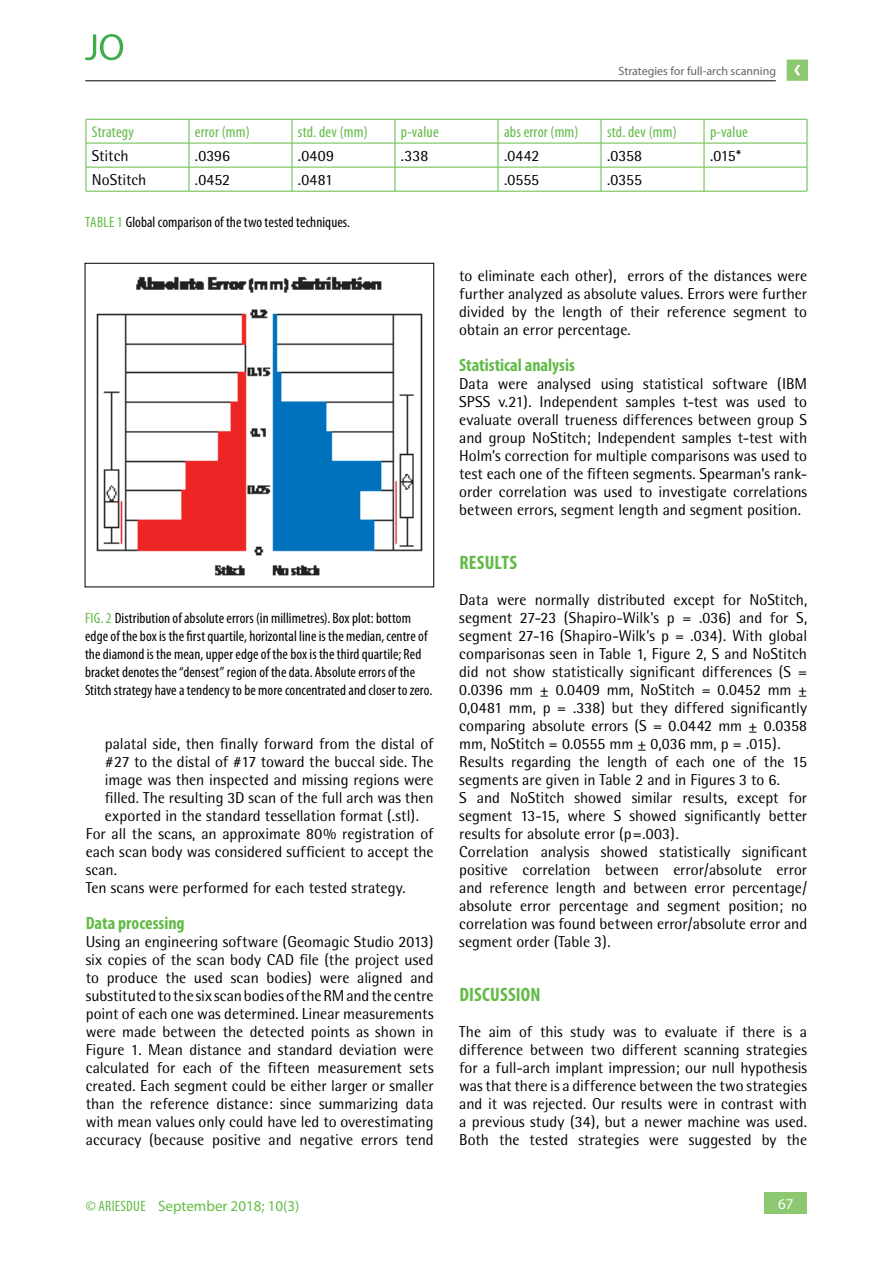
<style>
.page{position:relative;width:893px;height:1263px;background:#fff}
.page>*{position:absolute;margin:0;border:0;box-sizing:border-box;transform-origin:0 0}
.t1{font:700 condensed 19.5px "Myriad Pro";letter-spacing:.01em;color:#62bb46}
.t2{font:700 condensed 18px "Myriad Pro";color:#62bb46}
.t3{font:15.75px/18px "Rotis Semi Sans";color:#000;text-align:justify}
.t4{font:condensed 15.75px "Myriad Pro";letter-spacing:.01em;color:#62bb46}
.t5{font:condensed 15px/18px "Myriad Pro";letter-spacing:.005em;color:#000}
.t6{font:15px "Myriad Pro";color:#62bb46}
.t7{font:15px "Myriad Pro";color:#fff}
.t8{font:12px "Myriad Pro";color:#636466}
.s1{color:#62bb46}
.s2{font-stretch:condensed}
</style>
<div class="page">
<div style="left:765px;top:1193px;width:42px;height:21px;background:#8bc86f"></div>
<svg style="left:787px;top:60px;width:21px;height:21px"></svg>
<hr style="left:85px;top:81px;width:691px;height:1px;background:#000">
<svg style="left:85px;top:34px;width:38px;height:26px"></svg>
<hr style="left:86px;top:119px;width:103px;height:1px;background:#62bb46">
<hr style="left:189px;top:119px;width:103px;height:1px;background:#62bb46">
<hr style="left:292px;top:119px;width:103px;height:1px;background:#62bb46">
<hr style="left:395px;top:119px;width:103px;height:1px;background:#62bb46">
<hr style="left:498px;top:119px;width:103px;height:1px;background:#62bb46">
<hr style="left:601px;top:119px;width:103px;height:1px;background:#62bb46">
<hr style="left:704px;top:119px;width:103px;height:1px;background:#62bb46">
<hr style="left:86px;top:143px;width:103px;height:1px;background:#62bb46">
<hr style="left:189px;top:143px;width:103px;height:1px;background:#62bb46">
<hr style="left:292px;top:143px;width:103px;height:1px;background:#62bb46">
<hr style="left:395px;top:143px;width:103px;height:1px;background:#62bb46">
<hr style="left:498px;top:143px;width:103px;height:1px;background:#62bb46">
<hr style="left:601px;top:143px;width:103px;height:1px;background:#62bb46">
<hr style="left:704px;top:143px;width:103px;height:1px;background:#62bb46">
<hr style="left:86px;top:167px;width:103px;height:1px;background:#62bb46">
<svg style="left:86px;top:119px;width:1px;height:72px"></svg>
<hr style="left:189px;top:167px;width:103px;height:1px;background:#62bb46">
<svg style="left:189px;top:119px;width:1px;height:72px"></svg>
<hr style="left:292px;top:167px;width:103px;height:1px;background:#62bb46">
<svg style="left:292px;top:119px;width:1px;height:72px"></svg>
<hr style="left:395px;top:167px;width:103px;height:1px;background:#62bb46">
<svg style="left:395px;top:119px;width:1px;height:72px"></svg>
<hr style="left:498px;top:167px;width:103px;height:1px;background:#62bb46">
<svg style="left:498px;top:119px;width:1px;height:72px"></svg>
<hr style="left:601px;top:167px;width:103px;height:1px;background:#62bb46">
<svg style="left:601px;top:119px;width:1px;height:72px"></svg>
<hr style="left:704px;top:167px;width:103px;height:1px;background:#62bb46">
<svg style="left:704px;top:119px;width:1px;height:72px"></svg>
<svg style="left:807px;top:119px;width:1px;height:72px"></svg>
<hr style="left:86px;top:191px;width:103px;height:1px;background:#62bb46">
<hr style="left:189px;top:191px;width:103px;height:1px;background:#62bb46">
<hr style="left:292px;top:191px;width:103px;height:1px;background:#62bb46">
<hr style="left:395px;top:191px;width:103px;height:1px;background:#62bb46">
<hr style="left:498px;top:191px;width:103px;height:1px;background:#62bb46">
<hr style="left:601px;top:191px;width:103px;height:1px;background:#62bb46">
<hr style="left:704px;top:191px;width:103px;height:1px;background:#62bb46">
<img style="left:96px;top:276px;width:327px;height:300px">
<p class="t8" style="left:618px;top:63px;width:159px">Strategies for full-arch scanning</p>
<p class="t4" style="left:92px;top:122px;width:43px">Strategy</p>
<p class="t4" style="left:195px;top:122px;width:56px">error (mm)</p>
<p class="t4" style="left:298px;top:122px;width:71px">std. dev (mm)</p>
<p class="t4" style="left:401px;top:122px;width:39px">p-value</p>
<p class="t4" style="left:504px;top:122px;width:76px">abs error (mm)</p>
<p class="t4" style="left:607px;top:122px;width:71px">std. dev (mm)</p>
<p class="t4" style="left:710px;top:122px;width:39px">p-value</p>
<p class="t3" style="left:92px;top:147px;width:38px">Stitch</p>
<p class="t3" style="left:195px;top:147px;width:37px">.0396</p>
<p class="t3" style="left:298px;top:147px;width:38px">.0409</p>
<p class="t3" style="left:401px;top:147px;width:29px">.338</p>
<p class="t3" style="left:504px;top:147px;width:37px">.0442</p>
<p class="t3" style="left:607px;top:147px;width:37px">.0358</p>
<p class="t3" style="left:710px;top:147px;width:32px">.015*</p>
<p class="t3" style="left:92px;top:171px;width:56px">NoStitch</p>
<p class="t3" style="left:195px;top:171px;width:37px">.0452</p>
<p class="t3" style="left:298px;top:171px;width:37px">.0481</p>
<p class="t3" style="left:504px;top:171px;width:37px">.0555</p>
<p class="t3" style="left:607px;top:171px;width:37px">.0355</p>
<p class="t5" style="left:85px;top:213px;width:267px"><span class="s1">tab LE 1</span> Global comparison of the two tested techniques.</p>
<p class="t5" style="left:85px;top:609px;width:349px"><span class="s1">FIG. 2</span> Distribution of absolute errors (in millimetres). Box plot: bottom edge of the box is the first quartile, horizontal line is the median, centre of the diamond is the mean, upper edge of the box is the third quartile; Red bracket denotes the “densest” region of the data. Absolute errors of the Stitch strategy have a tendency to be more concentrated and closer to zero.</p>
<p class="t3" style="left:105px;top:735px;width:330px">palatal side, then finally forward from the distal of</p>
<p class="t3" style="left:105px;top:753px;width:330px">#27 to the distal of #17 toward the buccal side. The</p>
<p class="t3" style="left:105px;top:771px;width:330px">image was then inspected and missing regions were</p>
<p class="t3" style="left:105px;top:789px;width:330px">filled. The resulting 3D scan of the full arch was then</p>
<p class="t3" style="left:105px;top:807px;width:316px">exported in the standard tessellation format (.stl).</p>
<p class="t3" style="left:86px;top:825px;width:349px">For all the scans, an approximate 80% registration of</p>
<p class="t3" style="left:86px;top:843px;width:349px">each scan body was considered sufficient to accept the</p>
<p class="t3" style="left:86px;top:861px;width:33px">scan.</p>
<p class="t3" style="left:86px;top:879px;width:321px">Ten scans were performed for each tested strategy.</p>
<p class="t2" style="left:86px;top:912px;width:100px">Data processing</p>
<p class="t3" style="left:86px;top:933px;width:349px">Using an engineering software (Geomagic Studio 2013) six copies of the scan body CAD file (the project used to produce the used scan bodies) were aligned and substituted to the six scan bodies of the RM and the centre point of each one was determined. Linear measurements were made between the detected points as shown in Figure 1. Mean distance and standard deviation were calculated for each of the fifteen measurement sets created. Each segment could be either larger or smaller than the reference distance: since summarizing data with mean values only could have led to overestimating accuracy (because positive and negative errors tend</p>
<p class="t6" style="left:86px;top:1196px;width:215px"><span class="s2">© ariesdue</span> September 2018; 10(3)</p>
<p class="t3" style="left:459px;top:267px;width:349px">to eliminate each other), errors of the distances were further analyzed as absolute values. Errors were further divided by the length of their reference segment to obtain an error percentage.</p>
<p class="t2" style="left:459px;top:354px;width:117px">Statistical analysis</p>
<p class="t3" style="left:459px;top:375px;width:349px">Data were analysed using statistical software (IBM SPSS v.21). Independent samples t-test was used to evaluate overall trueness differences between group S and group NoStitch; Independent samples t-test with Holm’s correction for multiple comparisons was used to test each one of the fifteen segments. Spearman’s rank&shy;order correlation was used to investigate correlations between errors, segment length and segment position.</p>
<p class="t1" style="left:459px;top:550px;width:59px">RESULTS</p>
<p class="t3" style="left:459px;top:591px;width:350px;text-align:left">Data were normally distributed except for NoStitch, segment 27-23 (Shapiro-Wilk's p = .036) and for S, segment 27-16 (Shapiro-Wilk’s p = .034). With global comparisonas seen in Table 1, Figure 2, S and NoStitch did not show statistically significant differences (S = 0.0396 mm ± 0.0409 mm, NoStitch = 0.0452 mm ± 0,0481 mm, p = .338) but they differed significantly comparing absolute errors (S = 0.0442 mm ± 0.0358 mm, NoStitch = 0.0555 mm ± 0,036 mm, p = .015).<br>Results regarding the length of each one of the 15 segments are given in Table 2 and in Figures 3 to 6.<br>S and NoStitch showed similar results, except for segment 13-15, where S showed significantly better results for absolute error (p=.003).<br>Correlation analysis showed statistically significant positive correlation between error/absolute error and reference length and between error percentage/ absolute error percentage and segment position; no correlation was found between error/absolute error and segment order (Table 3).</p>
<p class="t1" style="left:459px;top:982px;width:65px">DISCUSSION</p>
<p class="t3" style="left:459px;top:1023px;width:349px">The aim of this study was to evaluate if there is a difference between two different scanning strategies for a full-arch implant impression; our null hypothesis was that there is a difference between the two strategies and it was rejected. Our results were in contrast with a previous study (34), but a newer machine was used.<br>Both the tested strategies were suggested by the</p>
<p class="t7" style="left:778px;top:1195px;width:17px">67</p>
</div>
